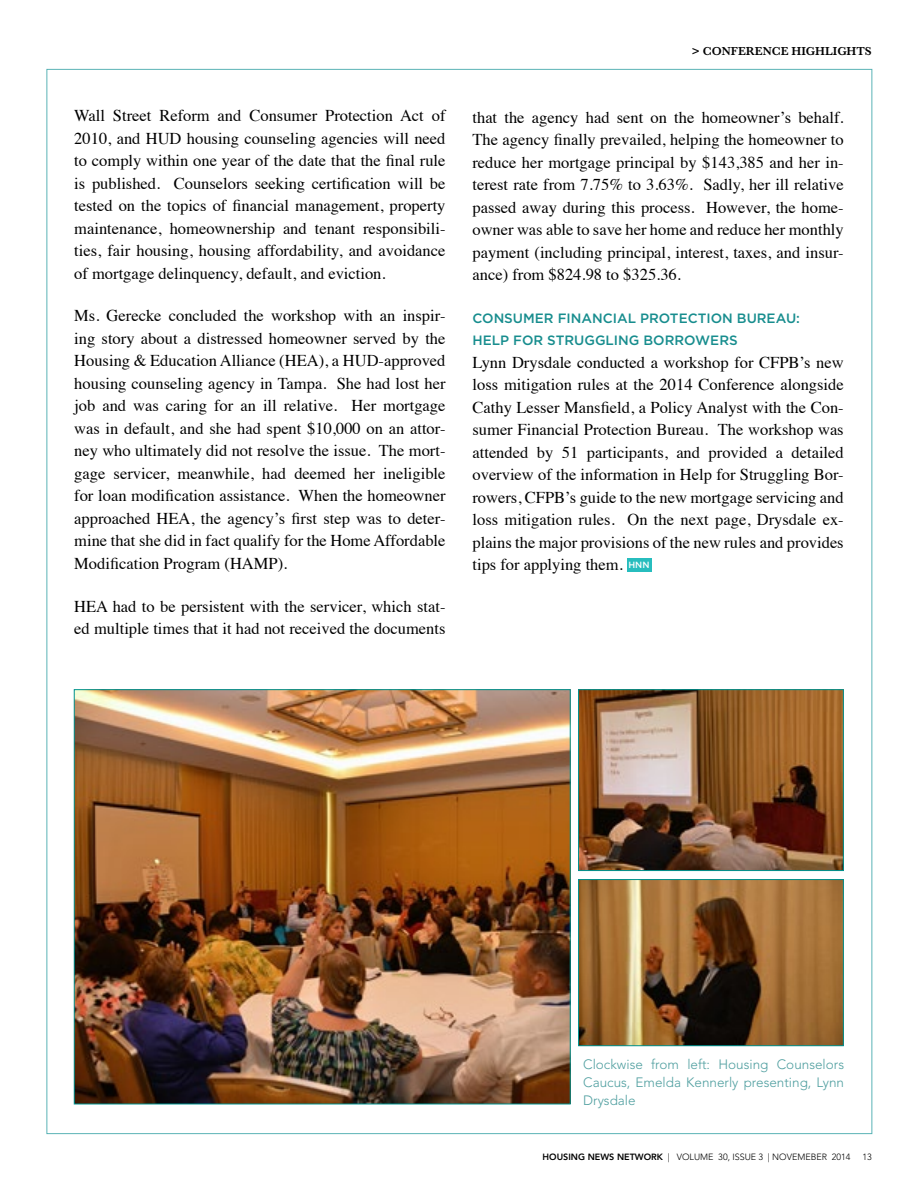
<style>
.page{position:relative;width:918px;height:1188px;background:#fff}
.page>*{position:absolute;margin:0;border:0;box-sizing:border-box;transform-origin:0 0}
.t1{font:16.5px/22.5px "Times";color:#000;text-align:justify}
.t2{font:300 13.5px/18px "Avenir LT Std";color:#509fa0;text-align:justify}
.t3{font:500 13.5px/22.5px "Gotham";color:#178d8e}
.t4{font:600 12px "Baskerville";color:#000}
.t5{font:300 9px "Avenir LT Std";color:#000}
.s1{font-family:"Gotham";font-weight:500;font-size:9px;color:#fff}
.s2{font-weight:800}
</style>
<div class="page">
<div style="left:627px;top:558px;width:24px;height:14px;background:#27bdbe"></div>
<img style="left:580px;top:691px;width:262px;height:178px">
<div style="left:578px;top:689px;width:266px;height:182px;border:1px solid #00928f"></div>
<img style="left:76px;top:691px;width:493px;height:411px">
<img style="left:580px;top:881px;width:262px;height:163px">
<div style="left:578px;top:879px;width:266px;height:167px;border:1px solid #00928f"></div>
<p class="t1" style="left:74px;top:103px;width:373px">Wall Street Reform and Consumer Protection Act of 2010, and HUD housing counseling agencies will need to comply within one year of the date that the final rule is published. Counselors seeking certification will be tested on the topics of financial management, property maintenance, homeownership and tenant responsibili&shy;ties, fair housing, housing affordability, and avoidance of mortgage delinquency, default, and eviction.</p>
<p class="t1" style="left:74px;top:303px;width:373px">Ms. Gerecke concluded the workshop with an inspir&shy;ing story about a distressed homeowner served by the Housing &amp; Education Alliance (HEA), a HUD-approved housing counseling agency in Tampa. She had lost her job and was caring for an ill relative. Her mortgage was in default, and she had spent $10,000 on an attor&shy;ney who ultimately did not resolve the issue. The mort&shy;gage servicer, meanwhile, had deemed her ineligible for loan modification assistance. When the homeowner approached HEA, the agency’s first step was to deter&shy;mine that she did in fact qualify for the Home Affordable Modification Program (HAMP).</p>
<p class="t1" style="left:74px;top:594px;width:373px">HEA had to be persistent with the servicer, which stat&shy;ed multiple times that it had not received the documents</p>
<p class="t4" style="left:692px;top:43px;width:181px">&gt; CONFERENCE HIGHLIGHTS</p>
<p class="t1" style="left:472px;top:104px;width:373px">that the agency had sent on the homeowner’s behalf.<br>The agency finally prevailed, helping the homeowner to reduce her mortgage principal by $143,385 and her in&shy;terest rate from 7.75% to 3.63%. Sadly, her ill relative passed away during this process. However, the home&shy;owner was able to save her home and reduce her monthly payment (including principal, interest, taxes, and insur&shy;ance) from $824.98 to $325.36.</p>
<p class="t3" style="left:472px;top:307px;width:329px">CONSUMER FINANCIAL PROTECTION BUREAU:<br>HELP FOR STRUGGLING BORROWERS</p>
<p class="t1" style="left:472px;top:350px;width:373px">Lynn Drysdale conducted a workshop for CFPB’s new loss mitigation rules at the 2014 Conference alongside Cathy Lesser Mansfield, a Policy Analyst with the Con&shy;sumer Financial Protection Bureau. The workshop was attended by 51 participants, and provided a detailed overview of the information in Help for Struggling Bor&shy;rowers, CFPB’s guide to the new mortgage servicing and loss mitigation rules. On the next page, Drysdale ex&shy;plains the major provisions of the new rules and provides tips for applying them. <span class="s1">HNN</span></p>
<p class="t2" style="left:583px;top:1055px;width:262px">Clockwise from left: Housing Counselors Caucus, Emelda Kennerly presenting, Lynn Drysdale</p>
<p class="t5" style="left:543px;top:1152px;width:309px"><span class="s2">HOUSING NEWS NETWORK</span> | VOLUME 30, ISSUE 3 | NOVEMEBER 2014</p>
<p class="t5" style="left:862px;top:1152px;width:11px">13</p>
</div>
